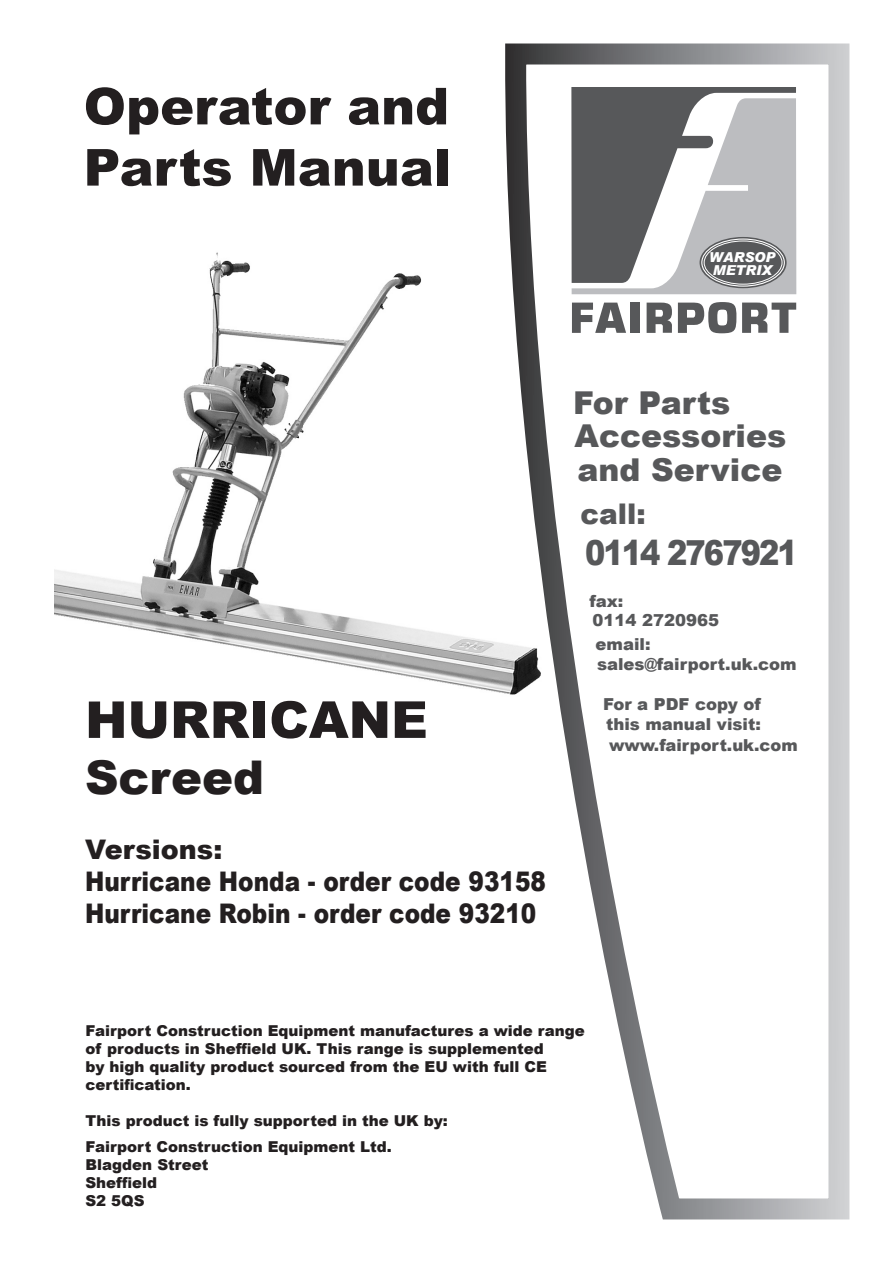
<style>
.page{position:relative;width:893px;height:1263px;background:#fff}
.page>*{position:absolute;margin:0;border:0;box-sizing:border-box;transform-origin:0 0}
.t1{font:900 51px/61.2px "Arial";color:#231f20}
.t2{font:900 46.5px "Arial";color:#231f20}
.t3{font:900 34.5px "Arial";letter-spacing:-.06em;color:#57585a;scale:.88 1}
.t4{font:900 31.5px "Arial";color:#57585a}
.t5{font:900 28.5px "Arial";color:#57585a}
.t6{font:900 27px "Arial";color:#231f20;scale:.86 1}
.t7{font:900 27px "Arial";color:#231f20}
.t8{font:900 16.5px/19.8px "Arial";color:#57585a}
.t9{font:900 15px/18px "Arial";color:#231f20}
.t10{font:italic 900 13.65px/12.8px "Arial";color:#fff}
</style>
<div class="page">
<svg style="left:505px;top:43px;width:345px;height:1177px"></svg>
<img style="left:54px;top:237px;width:494px;height:464px">
<p class="t1" style="left:84px;top:74px;width:369px">Operator and<br>Parts Manual</p>
<p class="t10" style="left:709px;top:250px;width:68px">WARSOP<br>METRIX</p>
<p class="t1" style="left:85px;top:687px;width:344px">HURRICANE</p>
<p class="t2" style="left:85px;top:743px;width:181px">Screed</p>
<p class="t7" style="left:85px;top:829px;width:139px">Versions:</p>
<p class="t6" style="left:85px;top:862px;width:537px">Hurricane Honda - order code 93158</p>
<p class="t6" style="left:85px;top:894px;width:526px">Hurricane Robin - order code 93210</p>
<p class="t4" style="left:573px;top:380px;width:159px">For Parts</p>
<p class="t4" style="left:574px;top:413px;width:213px">Accessories</p>
<p class="t4" style="left:577px;top:447px;width:206px">and Service</p>
<p class="t5" style="left:580px;top:493px;width:67px">call:</p>
<p class="t3" style="left:585px;top:528px;width:243px">0114 2767921</p>
<p class="t8" style="left:589px;top:590px;width:35px">fax:</p>
<p class="t8" style="left:592px;top:610px;width:128px">0114 2720965</p>
<p class="t8" style="left:595px;top:634px;width:56px">email:</p>
<p class="t8" style="left:597px;top:654px;width:201px">sales@fairport.uk.com</p>
<p class="t8" style="left:603px;top:693px;width:159px">For a PDF copy of this manual visit:</p>
<p class="t8" style="left:609px;top:735px;width:190px">www.fairport.uk.com</p>
<p class="t9" style="left:85px;top:1021px;width:501px">Fairport Construction Equipment manufactures a wide range of products in Sheffield UK. This range is supplemented<br>by high quality product sourced from the EU with full CE certification.</p>
<p class="t9" style="left:85px;top:1111px;width:364px">This product is fully supported in the UK by:</p>
<p class="t9" style="left:85px;top:1137px;width:308px">Fairport Construction Equipment Ltd.</p>
<p class="t9" style="left:85px;top:1155px;width:124px">Blagden Street</p>
<p class="t9" style="left:85px;top:1173px;width:73px">Sheffield</p>
<p class="t9" style="left:85px;top:1191px;width:61px">S2 5QS</p>
</div>
